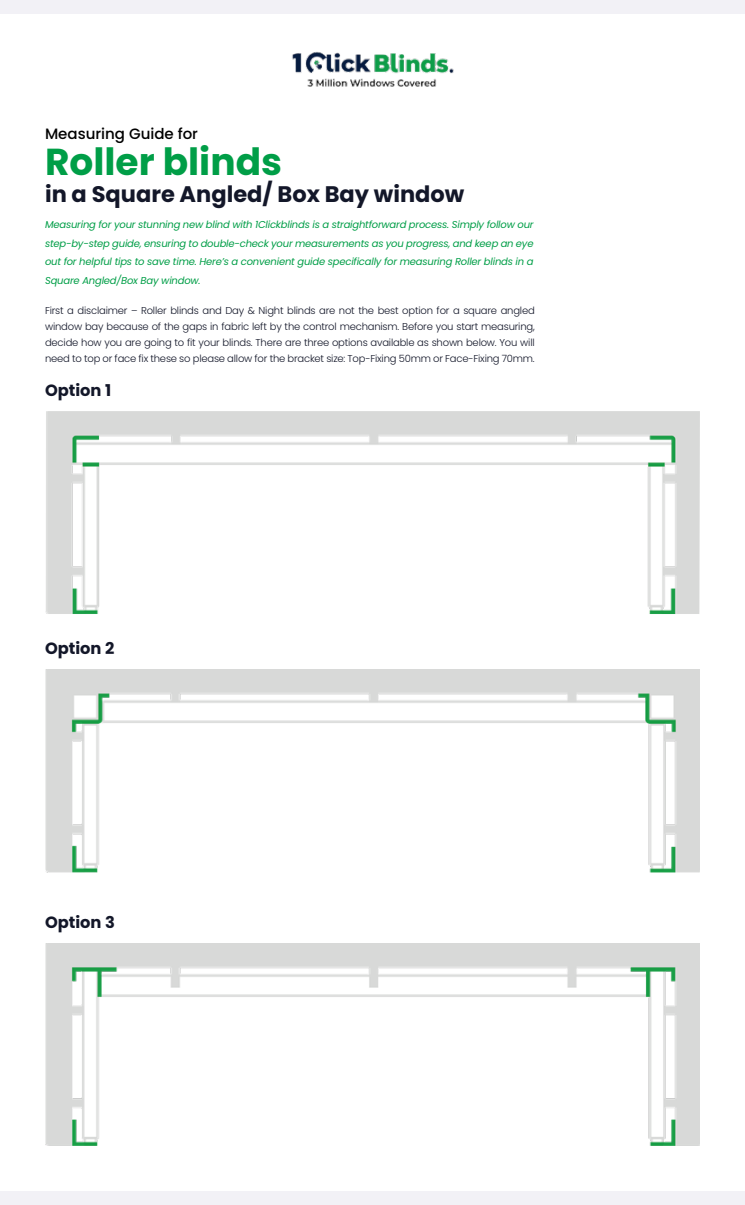
<style>
.page{position:relative;width:745px;height:1205px;background:#fff}
.page>*{position:absolute;margin:0;border:0;box-sizing:border-box;transform-origin:0 0}
.t1{font:700 37.5px "Poppins";color:#009e47}
.t2{font:700 22.5px "Poppins";color:#131729}
.t3{font:700 16.25px "Poppins";color:#131729}
.t4{font:500 15px "Poppins";color:#000}
.t5{font:300 10px/16px "Poppins";letter-spacing:-.02em;color:#131729;text-align:justify}
.t6{font:italic 10px/18.5px "Poppins";letter-spacing:-.02em;color:#009e47;text-align:justify}
</style>
<div class="page">
<div style="left:0;top:0;width:744px;height:13px;background:#f2f1f6"></div>
<div style="left:0;top:1191px;width:744px;height:14px;background:#f2f1f6"></div>
<img style="left:292px;top:51px;width:162px;height:36px">
<img style="left:45px;top:411px;width:654px;height:203px">
<img style="left:46px;top:669px;width:653px;height:204px">
<img style="left:46px;top:943px;width:653px;height:202px">
<h3 class="t4" style="left:45px;top:125px;width:154px">Measuring Guide for</h3>
<h1 class="t1" style="left:45px;top:140px;width:238px">Roller blinds</h1>
<h2 class="t2" style="left:45px;top:181px;width:420px">in a Square Angled/ Box Bay window</h2>
<p class="t6" style="left:45px;top:215px;width:489px">Measuring for your stunning new blind with 1Clickblinds is a straightforward process. Simply follow our step-by-step guide, ensuring to double-check your measurements as you progress, and keep an eye out for helpful tips to save time. Here’s a convenient guide specifically for measuring Roller blinds in a Square Angled/Box Bay window.</p>
<p class="t5" style="left:45px;top:303px;width:491px">First a disclaimer – Roller blinds and Day &amp; Night blinds are not the best option for a square angled window bay because of the gaps in fabric left by the control mechanism. Before you start measuring, decide how you are going to fit your blinds. There are three options available as shown below. You will need to top or face fix these so please allow for the bracket size: Top-Fixing 50mm or Face-Fixing 70mm.</p>
<h3 class="t3" style="left:45px;top:381px;width:68px">Option 1</h3>
<h3 class="t3" style="left:45px;top:639px;width:71px">Option 2</h3>
<h3 class="t3" style="left:45px;top:912px;width:71px">Option 3</h3>
</div>
